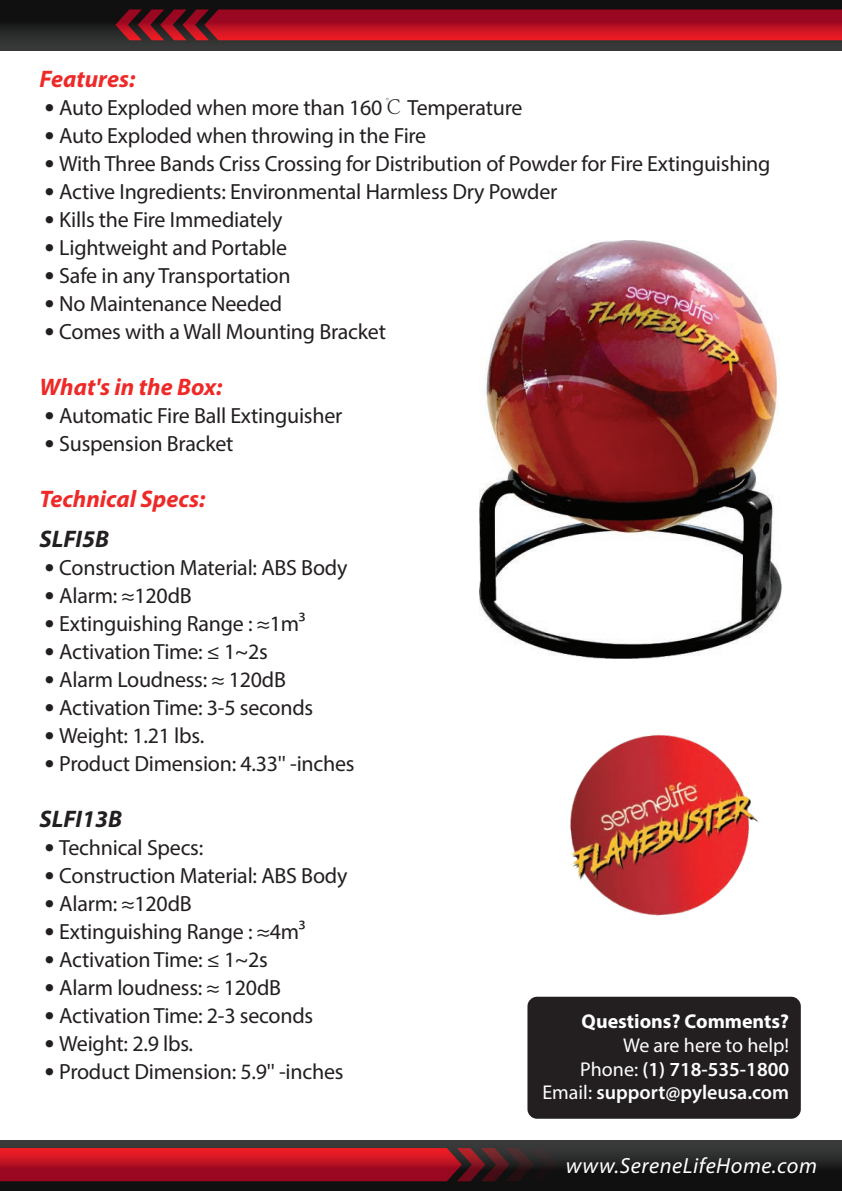
<style>
.page{position:relative;width:842px;height:1191px;background:#fff}
.page>*{position:absolute;margin:0;border:0;box-sizing:border-box;transform-origin:0 0}
.t1{font:italic 700 24px "Myriad Pro";color:#ee2a29}
.t2{font:italic 700 24px "Myriad Pro";color:#231f20}
.t3{font:22px "Myriad Pro";letter-spacing:-.01em;color:#231f20}
.t4{font:italic 22px "Myriad Pro";letter-spacing:.025em;color:#fff}
.t5{font:600 20px/23.6px "Myriad Pro";color:#fff;text-align:right}
.t6{font:700 20px "Myriad Pro";color:#fff}
.s1{font-weight:700;font-size:28px}
.s2{font-family:"Adobe Song Std";font-weight:300}
.s3{font-weight:400}
</style>
<div class="page">
<div style="left:527px;top:996px;width:274px;height:122px;background:#231f20;border-radius:10px"></div>
<svg style="left:0;top:0;width:842px;height:50px;background:#232221"></svg>
<svg style="left:115px;top:9px;width:727px;height:31px;background:#aa1021"></svg>
<svg style="left:0;top:1141px;width:842px;height:50px;background:#20201f"></svg>
<svg style="left:0;top:1148px;width:558px;height:33px;background:#a11221"></svg>
<img style="left:479px;top:241px;width:302px;height:417px">
<img style="left:570px;top:734px;width:188px;height:181px">
<p class="t1" style="left:39px;top:63px;width:97px">Features:</p>
<p class="t3" style="left:45px;top:94px;width:479px"><span class="s1">•</span> Auto Exploded when more than 160<span class="s2">℃</span> Temperature</p>
<p class="t3" style="left:45px;top:122px;width:383px"><span class="s1">•</span> Auto Exploded when throwing in the Fire</p>
<p class="t3" style="left:45px;top:150px;width:727px"><span class="s1">•</span> With Three Bands Criss Crossing for Distribution of Powder for Fire Extinguishing</p>
<p class="t3" style="left:45px;top:178px;width:514px"><span class="s1">•</span> Active Ingredients: Environmental Harmless Dry Powder</p>
<p class="t3" style="left:45px;top:206px;width:239px"><span class="s1">•</span> Kills the Fire Immediately</p>
<p class="t3" style="left:45px;top:234px;width:244px"><span class="s1">•</span> Lightweight and Portable</p>
<p class="t3" style="left:45px;top:262px;width:247px"><span class="s1">•</span> Safe in any Transportation</p>
<p class="t3" style="left:45px;top:290px;width:239px"><span class="s1">•</span> No Maintenance Needed</p>
<p class="t3" style="left:45px;top:318px;width:343px"><span class="s1">•</span> Comes with a Wall Mounting Bracket</p>
<p class="t1" style="left:39px;top:371px;width:185px">What's in the Box:</p>
<p class="t3" style="left:45px;top:402px;width:299px"><span class="s1">•</span> Automatic Fire Ball Extinguisher</p>
<p class="t3" style="left:45px;top:430px;width:190px"><span class="s1">•</span> Suspension Bracket</p>
<p class="t1" style="left:39px;top:483px;width:167px">Technical Specs:</p>
<p class="t2" style="left:39px;top:523px;width:71px">SLFI5B</p>
<p class="t3" style="left:45px;top:554px;width:304px"><span class="s1">•</span> Construction Material: ABS Body</p>
<p class="t3" style="left:45px;top:582px;width:148px"><span class="s1">•</span> Alarm: ≈120dB</p>
<p class="t3" style="left:45px;top:610px;width:262px"><span class="s1">•</span> Extinguishing Range : ≈1m³</p>
<p class="t3" style="left:45px;top:638px;width:225px"><span class="s1">•</span> Activation Time: ≤ 1~2s</p>
<p class="t3" style="left:45px;top:666px;width:243px"><span class="s1">•</span> Alarm Loudness: ≈ 120dB</p>
<p class="t3" style="left:45px;top:694px;width:270px"><span class="s1">•</span> Activation Time: 3-5 seconds</p>
<p class="t3" style="left:45px;top:722px;width:161px"><span class="s1">•</span> Weight: 1.21 lbs.</p>
<p class="t3" style="left:45px;top:750px;width:311px"><span class="s1">•</span> Product Dimension: 4.33'' -inches</p>
<p class="t2" style="left:39px;top:803px;width:84px">SLFI13B</p>
<p class="t3" style="left:45px;top:834px;width:160px"><span class="s1">•</span> Technical Specs:</p>
<p class="t3" style="left:45px;top:862px;width:304px"><span class="s1">•</span> Construction Material: ABS Body</p>
<p class="t3" style="left:45px;top:890px;width:148px"><span class="s1">•</span> Alarm: ≈120dB</p>
<p class="t3" style="left:45px;top:918px;width:262px"><span class="s1">•</span> Extinguishing Range : ≈4m³</p>
<p class="t3" style="left:45px;top:946px;width:225px"><span class="s1">•</span> Activation Time: ≤ 1~2s</p>
<p class="t3" style="left:45px;top:974px;width:238px"><span class="s1">•</span> Alarm loudness: ≈ 120dB</p>
<p class="t3" style="left:45px;top:1002px;width:270px"><span class="s1">•</span> Activation Time: 2-3 seconds</p>
<p class="t3" style="left:45px;top:1030px;width:150px"><span class="s1">•</span> Weight: 2.9 lbs.</p>
<p class="t3" style="left:45px;top:1058px;width:300px"><span class="s1">•</span> Product Dimension: 5.9'' -inches</p>
<p class="t6" style="left:581px;top:1008px;width:209px">Questions? Comments?</p>
<p class="t5" style="left:542px;top:1032px;width:248px"><span class="s3">We are here to help!<br>Phone:</span> (1) 718-535-1800<br><span class="s3">Email:</span> support@pyleusa.com</p>
<p class="t4" style="left:566px;top:1151px;width:253px">www.SereneLifeHome.com</p>
</div>
